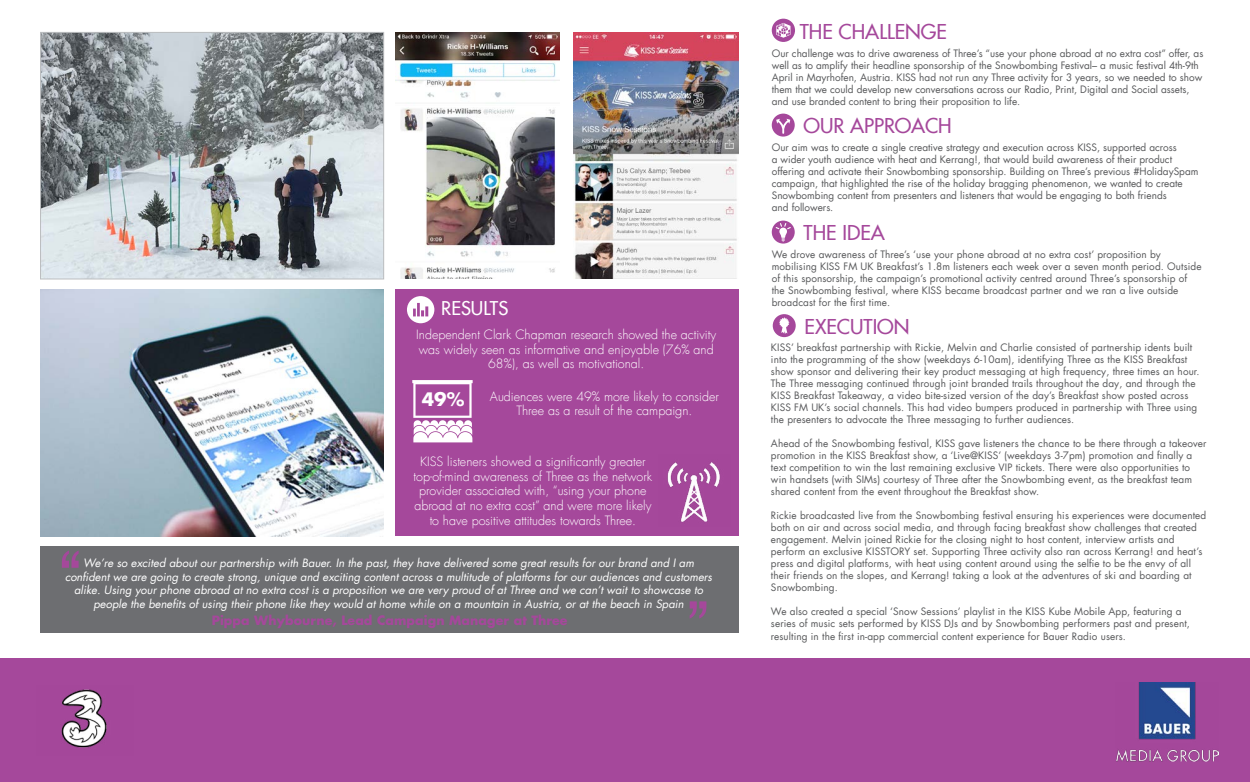
<style>
.page{position:relative;width:1250px;height:782px;background:#fff}
.page>*{position:absolute;margin:0;border:0;box-sizing:border-box;transform-origin:0 0}
.t1{font:500 20px "Futura Com";color:#a5489b}
.t2{font:500 18.56px "Futura Com";color:#fff}
.t3{font:700 18.12px "Futura Com";color:#fff}
.t4{font:300 12.5px/14.7px "Futura Com";color:#fff;text-align:center}
.t5{font:700 12.5px "Futura Com";letter-spacing:.01em;color:#a5489b}
.t6{font:italic 11.25px/13.5px "Futura Com";color:#fff;text-align:center}
.t7{font:10px/12px "Futura Com";letter-spacing:.01em;color:#58595b}
</style>
<div class="page">
<div style="left:0;top:658px;width:1250px;height:123px;background:#a5489b"></div>
<img style="left:1116px;top:682px;width:102px;height:79px">
<svg style="left:772px;top:220px;width:23px;height:23px"></svg>
<svg style="left:772px;top:113px;width:23px;height:23px"></svg>
<svg style="left:772px;top:19px;width:23px;height:23px"></svg>
<img style="left:41px;top:289px;width:343px;height:247px">
<img style="left:42px;top:34px;width:340px;height:243px">
<div style="left:40px;top:32px;width:344px;height:247px;border:1px solid #bcbec0"></div>
<img style="left:396px;top:32px;width:164px;height:246px">
<div style="left:396px;top:289px;width:343px;height:246px;background:#a5489b"></div>
<svg style="left:407px;top:296px;width:27px;height:27px"></svg>
<div style="left:41px;top:546px;width:698px;height:87px;background:#6d6e71"></div>
<svg style="left:62px;top:550px;width:17px;height:17px"></svg>
<svg style="left:690px;top:601px;width:16px;height:17px"></svg>
<svg style="left:773px;top:314px;width:23px;height:23px"></svg>
<svg style="left:412px;top:380px;width:61px;height:62px"></svg>
<img style="left:667px;top:462px;width:53px;height:60px">
<img style="left:574px;top:32px;width:165px;height:246px">
<img style="left:61px;top:689px;width:46px;height:59px">
<h2 class="t2" style="left:441px;top:294px;width:69px">RESULTS</h2>
<p class="t4" style="left:416px;top:327px;width:301px">Independent Clark Chapman research showed the activity was widely seen as informative and enjoyable (76% and<br>68%), as well as motivational.</p>
<p class="t4" style="left:490px;top:390px;width:231px;line-height:13.4px">Audiences were 49% more likely to consider<br>Three as a result of the campaign.</p>
<h3 class="t3" style="left:422px;top:385px;width:44px">49%</h3>
<p class="t4" style="left:414px;top:454px;width:240px">KISS listeners showed a significantly greater top-of-mind awareness of Three as the network provider associated with, “using your phone abroad at no extra cost” and were more likely to have positive attitudes towards Three.</p>
<p class="t6" style="left:65px;top:556px;width:649px">We’re so excited about our partnership with Bauer. In the past, they have delivered some great results for our brand and I am confident we are going to create strong, unique and exciting content across a multitude of platforms for our audiences and customers alike. Using your phone abroad at no extra cost is a proposition we are very proud of at Three and we can’t wait to showcase to people the benefits of using their phone like they would at home while on a mountain in Austria, or at the beach in Spain</p>
<p class="t5" style="left:212px;top:610px;width:357px">Pippa Whybourne, Lead Campaign Manager at Three</p>
<h1 class="t1" style="left:800px;top:16px;width:149px">THE CHALLENGE</h1>
<p class="t7" style="left:772px;top:47px;width:433px">Our challenge was to drive awareness of Three’s “use your phone abroad at no extra cost” offer, as well as to amplify their headline sponsorship of the Snowbombing Festival– a music festival 4th-9th April in Mayrhofen, Austria. KISS had not run any Three activity for 3 years, so we needed to show them that we could develop new conversations across our Radio, Print, Digital and Social assets, and use branded content to bring their proposition to life.</p>
<h1 class="t1" style="left:804px;top:111px;width:150px">OUR APPROACH</h1>
<p class="t7" style="left:772px;top:141px;width:428px">Our aim was to create a single creative strategy and execution across KISS, supported across<br>a wider youth audience with heat and Kerrang!, that would build awareness of their product offering and activate their Snowbombing sponsorship. Building on Three’s previous #HolidaySpam campaign, that highlighted the rise of the holiday bragging phenomenon, we wanted to create Snowbombing content from presenters and listeners that would be engaging to both friends<br>and followers.</p>
<h1 class="t1" style="left:804px;top:218px;width:83px">THE IDEA</h1>
<p class="t7" style="left:772px;top:248px;width:431px">We drove awareness of Three’s ‘use your phone abroad at no extra cost’ proposition by mobilising KISS FM UK Breakfast’s 1.8m listeners each week over a seven month period. Outside of this sponsorship, the campaign’s promotional activity centred around Three’s sponsorship of the Snowbombing festival, where KISS became broadcast partner and we ran a live outside broadcast for the first time.</p>
<h1 class="t1" style="left:805px;top:311px;width:106px">EXECUTION</h1>
<p class="t7" style="left:771px;top:340px;width:430px">KISS’ breakfast partnership with Rickie, Melvin and Charlie consisted of partnership idents built into the programming of the show (weekdays 6-10am), identifying Three as the KISS Breakfast show sponsor and delivering their key product messaging at high frequency, three times an hour.<br>The Three messaging continued through joint branded trails throughout the day, and through the KISS Breakfast Takeaway, a video bite-sized version of the day’s Breakfast show posted across KISS FM UK’s social channels. This had video bumpers produced in partnership with Three using the presenters to advocate the Three messaging to further audiences.</p>
<p class="t7" style="left:771px;top:436px;width:437px">Ahead of the Snowbombing festival, KISS gave listeners the chance to be there through a takeover promotion in the KISS Breakfast show, a ‘Live@KISS’ (weekdays 3-7pm) promotion and finally a text competition to win the last remaining exclusive VIP tickets. There were also opportunities to win handsets (with SIMs) courtesy of Three after the Snowbombing event, as the breakfast team shared content from the event throughout the Breakfast show.</p>
<p class="t7" style="left:771px;top:508px;width:437px">Rickie broadcasted live from the Snowbombing festival ensuring his experiences were documented both on air and across social media, and through facing breakfast show challenges that created engagement. Melvin joined Rickie for the closing night to host content, interview artists and perform an exclusive KISSTORY set. Supporting Three activity also ran across Kerrang! and heat’s press and digital platforms, with heat using content around using the selfie to be the envy of all their friends on the slopes, and Kerrang! taking a look at the adventures of ski and boarding at Snowbombing.</p>
<p class="t7" style="left:771px;top:604px;width:421px">We also created a special ‘Snow Sessions’ playlist in the KISS Kube Mobile App, featuring a series of music sets performed by KISS DJs and by Snowbombing performers past and present,</p>
<p class="t7" style="left:771px;top:630px;width:357px">resulting in the first in-app commercial content experience for Bauer Radio users.</p>
</div>
